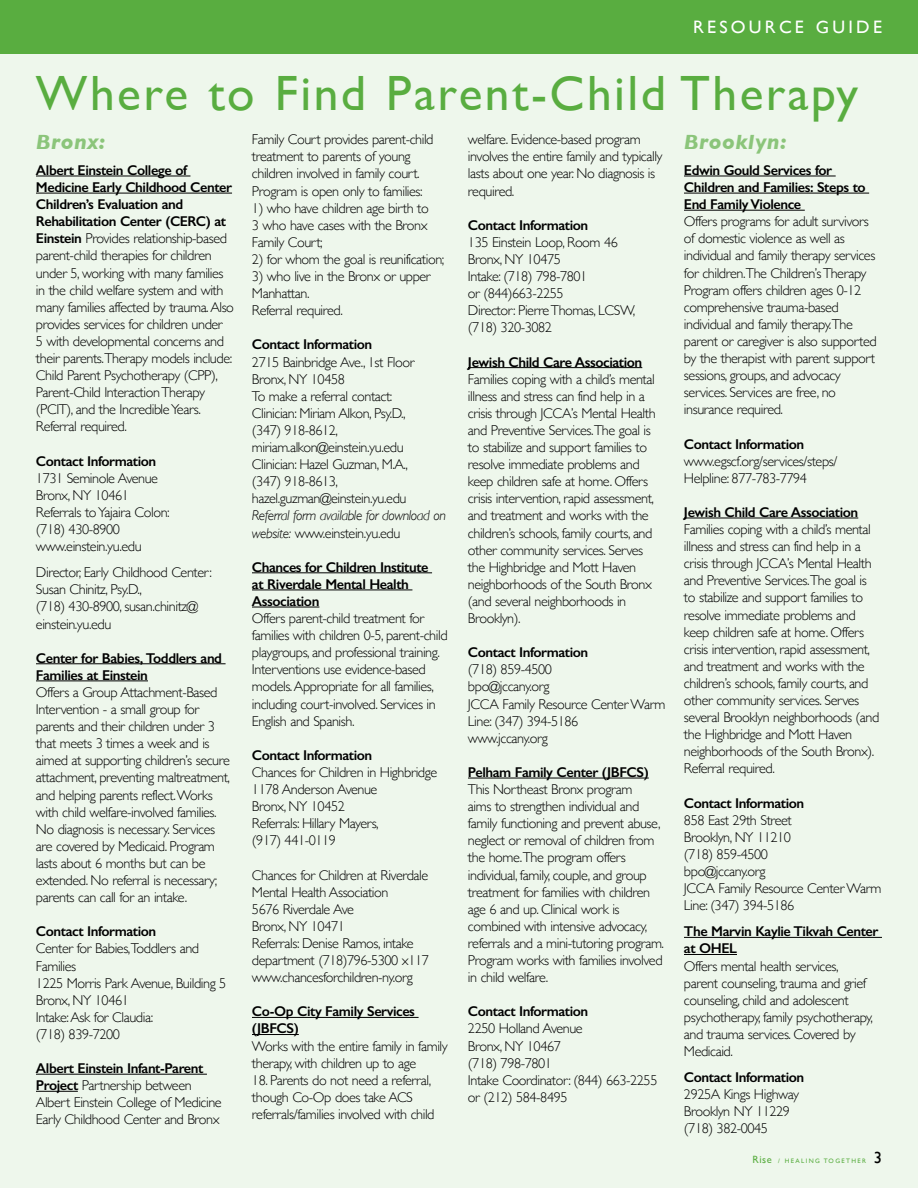
<style>
.page{position:relative;width:918px;height:1188px;background:#eef7ec}
.page>*{position:absolute;margin:0;border:0;box-sizing:border-box;transform-origin:0 0}
.t1{font:49.5px "Gill Sans";letter-spacing:.05em;color:#59ad40}
.t2{font:italic 700 21px "Gill Sans";letter-spacing:.03em;color:#8bc57a}
.t3{font:18px "Gill Sans";letter-spacing:.18em;color:#fff}
.t4{font:300 14.25px/17.1px "Gill Sans";letter-spacing:-.03em;color:#000}
.t5{font:600 14.25px/17.1px "Gill Sans";letter-spacing:-.03em;color:#000}
.t6{font:italic 300 14.25px/17.1px "Gill Sans";letter-spacing:-.03em;color:#000}
.t7{font:6.45px "Gill Sans";letter-spacing:.21em;color:#59ad40}
.s1{font-weight:600}
.s2{font-style:normal}
.s3{font-size:10.5px}
.s4{font-size:16.5px;color:#000}
</style>
<div class="page">
<hr style="left:36px;top:176px;width:154px;height:1px;background:#000">
<hr style="left:36px;top:193px;width:196px;height:1px;background:#000">
<hr style="left:36px;top:663px;width:190px;height:1px;background:#000">
<hr style="left:36px;top:681px;width:112px;height:1px;background:#000">
<hr style="left:36px;top:1074px;width:171px;height:1px;background:#000">
<hr style="left:36px;top:1091px;width:42px;height:1px;background:#000">
<hr style="left:252px;top:572px;width:180px;height:1px;background:#000">
<hr style="left:252px;top:590px;width:160px;height:1px;background:#000">
<hr style="left:252px;top:607px;width:67px;height:1px;background:#000">
<hr style="left:252px;top:1017px;width:167px;height:1px;background:#000">
<hr style="left:252px;top:1034px;width:47px;height:1px;background:#000">
<hr style="left:468px;top:367px;width:174px;height:1px;background:#000">
<hr style="left:468px;top:778px;width:181px;height:1px;background:#000">
<hr style="left:684px;top:176px;width:152px;height:1px;background:#000">
<hr style="left:684px;top:193px;width:185px;height:1px;background:#000">
<hr style="left:684px;top:210px;width:121px;height:1px;background:#000">
<hr style="left:684px;top:518px;width:174px;height:1px;background:#000">
<hr style="left:684px;top:937px;width:198px;height:1px;background:#000">
<hr style="left:684px;top:954px;width:53px;height:1px;background:#000">
<div style="left:0;top:0;width:918px;height:54px;background:#59ad40"></div>
<p class="t3" style="left:693px;top:17px;width:12px">RES</p>
<p class="t3" style="left:731px;top:17px;width:151px">OURCE G UI DE</p>
<h1 class="t1" style="left:36px;top:64px;width:824px">WHERE TO FIND PARENT-CHILD THERAPY</h1>
<h2 class="t2" style="left:36px;top:129px;width:71px">Bronx:</h2>
<p class="t4" style="left:36px;top:161px;width:200px"><span class="s1">Albert Einstein College of Medicine Early Childhood Center Children’s Evaluation and Rehabilitation Center (CERC) at Einstein</span> Provides relationship-based parent-child therapies for children under 5, working with many families in the child welfare system and with many families affected by trauma. Also provides services for children under<br>5 with developmental concerns and their parents.Therapy models include:<br>Child Parent Psychotherapy (CPP), Parent-Child Interaction Therapy (PCIT), and the Incredible Years.<br>Referral required.</p>
<p class="t5" style="left:36px;top:452px;width:122px">Contact Information</p>
<p class="t4" style="left:36px;top:469px;width:135px">1731 Seminole Avenue<br>Bronx, NY 10461<br>Referrals to Yajaira Colon: (718) 430-8900 www.einstein.yu.edu</p>
<p class="t4" style="left:36px;top:563px;width:177px">Director, Early Childhood Center:<br>Susan Chinitz, Psy.D.,<br>(718) 430-8900, susan.chinitz@ einstein.yu.edu</p>
<p class="t5" style="left:36px;top:649px;width:188px">Center for Babies, Toddlers and<br>Families at Einstein</p>
<p class="t4" style="left:36px;top:683px;width:196px">Offers a Group Attachment-Based Intervention - a small group for parents and their children under 3 that meets 3 times a week and is aimed at supporting children’s secure attachment, preventing maltreatment, and helping parents reflect. Works with child welfare-involved families.<br>No diagnosis is necessary. Services are covered by Medicaid. Program lasts about 6 months but can be extended. No referral is necessary; parents can call for an intake.</p>
<p class="t5" style="left:36px;top:923px;width:122px">Contact Information</p>
<p class="t4" style="left:36px;top:940px;width:192px">Center for Babies,Toddlers and<br>Families<br>1225 Morris Park Avenue, Building 5<br>Bronx, NY 10461<br>Intake: Ask for Claudia:<br>(718) 839-7200</p>
<p class="t4" style="left:36px;top:1059px;width:187px"><span class="s1">Albert Einstein Infant-Parent<br>Project</span> Partnership between<br>Albert Einstein College of Medicine<br>Early Childhood Center and Bronx</p>
<p class="t4" style="left:252px;top:130px;width:183px">Family Court provides parent-child treatment to parents of young children involved in family court.<br>Program is open only to families:</p>
<p class="t4" style="left:252px;top:199px;width:178px;text-align:justify">1) who have children age birth to 3 who have cases with the Bronx Family Court;</p>
<p class="t4" style="left:252px;top:250px;width:194px">2) for whom the goal is reunification;</p>
<p class="t4" style="left:252px;top:267px;width:181px">3) who live in the Bronx or upper<br>Manhattan.<br>Referral required.</p>
<p class="t5" style="left:252px;top:336px;width:122px">Contact Information</p>
<p class="t4" style="left:252px;top:353px;width:165px">2715 Bainbridge Ave., 1st Floor<br>Bronx, NY 10458<br>To make a referral contact:<br>Clinician: Miriam Alkon, Psy.D., (347) 918-8612, miriam.alkon@einstein.yu.edu<br>Clinician: Hazel Guzman, M.A., (347) 918-8613, hazel.guzman@einstein.yu.edu</p>
<p class="t6" style="left:252px;top:507px;width:195px">Referral form available for download on website: <span class="s2">www.einstein.yu.edu</span></p>
<p class="t5" style="left:252px;top:558px;width:178px">Chances for Children Institute at Riverdale Mental Health<br>Association</p>
<p class="t4" style="left:252px;top:609px;width:197px">Offers parent-child treatment for families with children 0-5, parent-child playgroups, and professional training.<br>Interventions use evidence-based models. Appropriate for all families, including court-involved. Services in English and Spanish.</p>
<p class="t5" style="left:252px;top:746px;width:122px">Contact Information</p>
<p class="t4" style="left:252px;top:763px;width:187px">Chances for Children in Highbridge<br>1178 Anderson Avenue<br>Bronx, NY 10452<br>Referrals: Hillary Mayers,<br>(917) 441-0119</p>
<p class="t4" style="left:252px;top:866px;width:178px">Chances for Children at Riverdale<br>Mental Health Association<br>5676 Riverdale Ave<br>Bronx, NY 10471<br>Referrals: Denise Ramos, intake department (718)796-5300 x117 www.chancesforchildren-ny.org</p>
<p class="t5" style="left:252px;top:1003px;width:165px">Co-Op City Family Services (JBFCS)</p>
<p class="t4" style="left:252px;top:1037px;width:197px">Works with the entire family in family therapy, with children up to age</p>
<p class="t4" style="left:252px;top:1071px;width:184px">18. Parents do not need a referral, though Co-Op does take ACS referrals/families involved with child</p>
<p class="t4" style="left:468px;top:130px;width:196px">welfare. Evidence-based program involves the entire family and typically lasts about one year. No diagnosis is required.</p>
<p class="t5" style="left:468px;top:216px;width:122px">Contact Information</p>
<p class="t4" style="left:468px;top:233px;width:169px">135 Einstein Loop, Room 46<br>Bronx, NY 10475<br>Intake: (718) 798-7801<br>or (844)663-2255<br>Director: Pierre Thomas, LCSW, (718) 320-3082</p>
<p class="t5" style="left:468px;top:353px;width:176px">Jewish Child Care Association</p>
<p class="t4" style="left:468px;top:370px;width:189px">Families coping with a child’s mental illness and stress can find help in a crisis through JCCA’s Mental Health and Preventive Services.The goal is to stabilize and support families to resolve immediate problems and keep children safe at home. Offers crisis intervention, rapid assessment, and treatment and works with the children’s schools, family courts, and other community services. Serves the Highbridge and Mott Haven neighborhoods of the South Bronx (and several neighborhoods in Brooklyn).</p>
<p class="t5" style="left:468px;top:644px;width:122px">Contact Information</p>
<p class="t4" style="left:468px;top:660px;width:199px">(718) 859-4500<br>bpo@jccany.org<br>JCCA Family Resource Center Warm<br>Line: (347) 394-5186<br>www.jccany.org</p>
<p class="t5" style="left:468px;top:763px;width:182px">Pelham Family Center (JBFCS)</p>
<p class="t4" style="left:468px;top:780px;width:198px">This Northeast Bronx program<br>aims to strengthen individual and family functioning and prevent abuse, neglect or removal of children from the home.The program offers individual, family, couple, and group treatment for families with children age 6 and up. Clinical work is combined with intensive advocacy, referrals and a mini-tutoring program.<br>Program works with families involved in child welfare.</p>
<p class="t5" style="left:468px;top:1003px;width:122px">Contact Information</p>
<p class="t4" style="left:468px;top:1020px;width:191px">2250 Holland Avenue<br>Bronx, NY 10467<br>(718) 798-7801<br>Intake Coordinator: (844) 663-2255 or (212) 584-8495</p>
<h2 class="t2" style="left:684px;top:129px;width:104px">Brooklyn:</h2>
<p class="t5" style="left:684px;top:161px;width:183px">Edwin Gould Services for<br>Children and Families: Steps to<br>End Family Violence</p>
<p class="t4" style="left:684px;top:212px;width:194px">Offers programs for adult survivors of domestic violence as well as individual and family therapy services for children.The Children’s Therapy Program offers children ages 0-12 comprehensive trauma-based individual and family therapy.The parent or caregiver is also supported by the therapist with parent support sessions, groups, and advocacy services. Services are free, no insurance required.</p>
<p class="t5" style="left:684px;top:435px;width:122px">Contact Information</p>
<p class="t4" style="left:684px;top:452px;width:155px">www.egscf.org/services/steps/<br>Helpline: 877-783-7794</p>
<p class="t5" style="left:684px;top:503px;width:176px">Jewish Child Care Association</p>
<p class="t4" style="left:684px;top:520px;width:197px">Families coping with a child’s mental illness and stress can find help in a crisis through JCCA’s Mental Health and Preventive Services.The goal is to stabilize and support families to resolve immediate problems and keep children safe at home. Offers crisis intervention, rapid assessment, and treatment and works with the children’s schools, family courts, and other community services. Serves several Brooklyn neighborhoods (and the Highbridge and Mott Haven neighborhoods of the South Bronx).<br>Referral required.</p>
<p class="t5" style="left:684px;top:794px;width:122px">Contact Information</p>
<p class="t4" style="left:684px;top:811px;width:199px">858 East 29th Street<br>Brooklyn, NY 11210<br>(718) 859-4500<br>bpo@jccany.org<br>JCCA Family Resource Center Warm<br>Line: (347) 394-5186</p>
<p class="t5" style="left:684px;top:923px;width:196px">The Marvin Kaylie Tikvah Center at OHEL</p>
<p class="t4" style="left:684px;top:957px;width:190px">Offers mental health services, parent counseling, trauma and grief counseling, child and adolescent psychotherapy, family psychotherapy, and trauma services. Covered by<br>Medicaid.</p>
<p class="t5" style="left:684px;top:1069px;width:122px">Contact Information</p>
<p class="t4" style="left:684px;top:1085px;width:117px">2925A Kings Highway<br>Brooklyn NY 11229 (718) 382-0045</p>
<p class="t7" style="left:753px;top:1157px;width:95px"><span class="s3">RISE</span> / HEALI NG TOGETHE</p>
<p class="t7" style="left:862px;top:1157px;width:21px">R <span class="s4">3</span></p>
</div>
